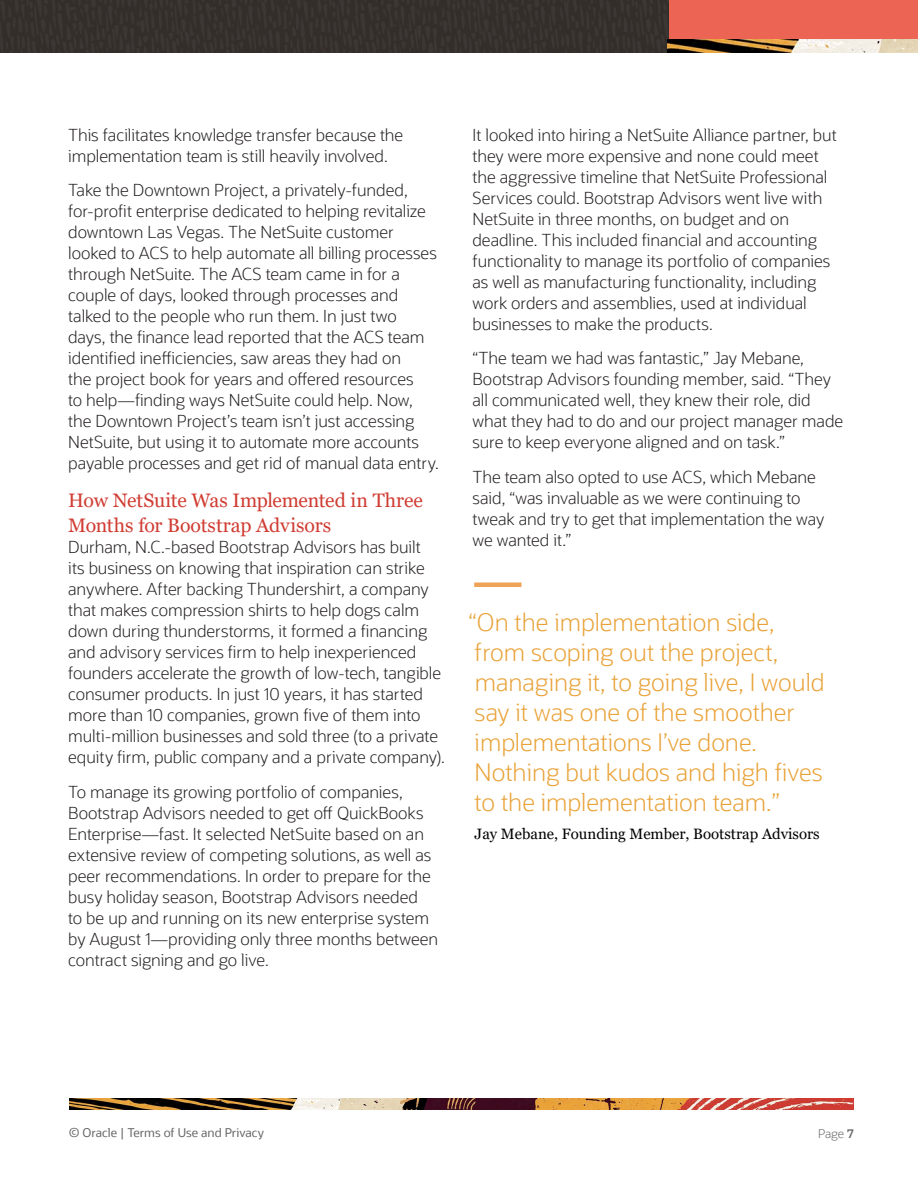
<style>
.page{position:relative;width:918px;height:1188px;background:#fff}
.page>*{position:absolute;margin:0;border:0;box-sizing:border-box;transform-origin:0 0}
.PullQuote2020{font:300 24px/30px "Oracle Sans";color:#e9a238}
.H2_Main_Body_Header{font:19.5px/24.8px "Georgia";letter-spacing:-.005em;color:#d03d33}
.Main_Body_2016{font:300 16.5px/21px "Oracle Sans";letter-spacing:-.005em;color:#231f20}
.PullQuote2020-2{font:15px "Georgia";color:#000}
.t1{font:12px "Oracle Sans";color:#666}
.t2{font:300 12px "Oracle Sans";color:#666}
.s1{color:#656666}
.s2{font-weight:600}
</style>
<div class="page">
<div style="left:669px;top:0;width:249px;height:50px;background:#ec6554"></div>
<img style="left:0;top:0;width:669px;height:52px">
<img style="left:668px;top:39px;width:250px;height:13px">
<img style="left:70px;top:1099px;width:784px;height:10px">
<hr style="left:474px;top:583px;width:47px;height:4px;background:#eea357">
<p class="Main_Body_2016" style="left:68px;top:124px;width:337px">This facilitates knowledge transfer because the implementation team is still heavily involved.</p>
<p class="Main_Body_2016" style="left:68px;top:180px;width:372px">Take the Downtown Project, a privately-funded, for-profit enterprise dedicated to helping revitalize downtown Las Vegas. The NetSuite customer looked to ACS to help automate all billing processes through NetSuite. The ACS team came in for a couple of days, looked through processes and talked to the people who run them. In just two<br>days, the finance lead reported that the ACS team identified inefficiencies, saw areas they had on<br>the project book for years and offered resources<br>to help—finding ways NetSuite could help. Now, the Downtown Project’s team isn’t just accessing NetSuite, but using it to automate more accounts payable processes and get rid of manual data entry.</p>
<p class="H2_Main_Body_Header" style="left:68px;top:489px;width:356px">How NetSuite Was Implemented in Three<br>Months for Bootstrap Advisors</p>
<p class="Main_Body_2016" style="left:68px;top:537px;width:378px">Durham, N.C.-based Bootstrap Advisors has built<br>its business on knowing that inspiration can strike anywhere. After backing Thundershirt, a company that makes compression shirts to help dogs calm down during thunderstorms, it formed a financing and advisory services firm to help inexperienced founders accelerate the growth of low-tech, tangible consumer products. In just 10 years, it has started more than 10 companies, grown five of them into multi-million businesses and sold three (to a private equity firm, public company and a private company).</p>
<p class="Main_Body_2016" style="left:68px;top:781px;width:372px">To manage its growing portfolio of companies, Bootstrap Advisors needed to get off QuickBooks Enterprise—fast. It selected NetSuite based on an extensive review of competing solutions, as well as peer recommendations. In order to prepare for the busy holiday season, Bootstrap Advisors needed<br>to be up and running on its new enterprise system by August 1—providing only three months between contract signing and go live.</p>
<p class="Main_Body_2016" style="left:472px;top:124px;width:366px">It looked into hiring a NetSuite Alliance partner, but they were more expensive and none could meet the aggressive timeline that NetSuite Professional Services could. Bootstrap Advisors went live with NetSuite in three months, on budget and on deadline. This included financial and accounting functionality to manage its portfolio of companies as well as manufacturing functionality, including work orders and assemblies, used at individual businesses to make the products.</p>
<p class="Main_Body_2016" style="left:472px;top:348px;width:372px">“The team we had was fantastic,” Jay Mebane, Bootstrap Advisors founding member, said. “They all communicated well, they knew their role, did what they had to do and our project manager made sure to keep everyone aligned and on task.”</p>
<p class="Main_Body_2016" style="left:472px;top:466px;width:353px">The team also opted to use ACS, which Mebane said, “was invaluable as we were continuing to tweak and try to get that implementation the way we wanted it.”</p>
<p class="PullQuote2020" style="left:468px;top:607px;width:358px">“On the implementation side, from scoping out the project, managing it, to going live, I would say it was one of the smoother implementations I’ve done.<br>Nothing but kudos and high fives to the implementation team.”</p>
<p class="PullQuote2020-2" style="left:475px;top:825px;width:347px">Jay Mebane, Founding Member, Bootstrap Advisors</p>
<p class="t1" style="left:69px;top:1126px;width:197px"><span class="s1">© Oracle |</span> Terms of Use and Privacy</p>
<p class="t2" style="left:818px;top:1127px;width:37px">Page <span class="s2">7</span></p>
</div>
